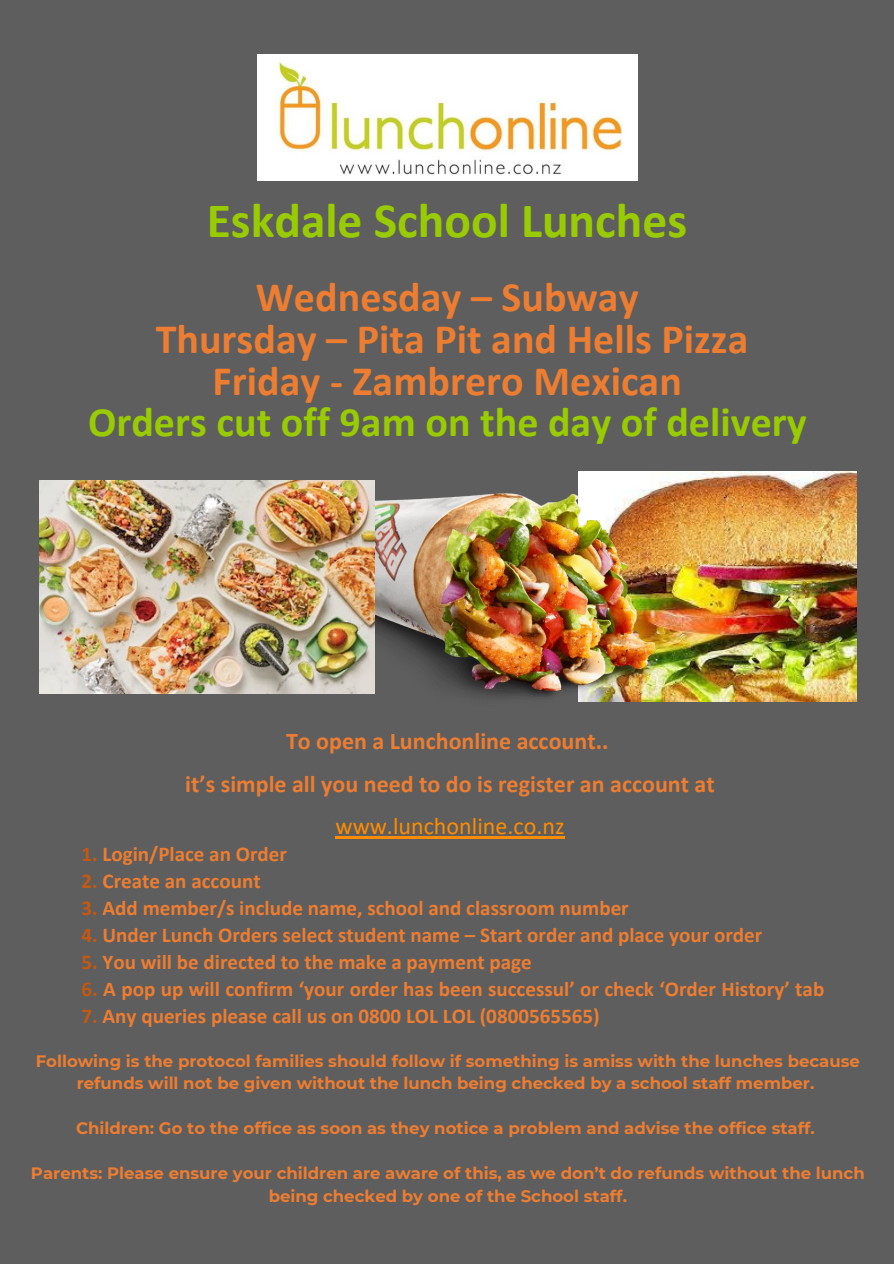
<style>
.page{position:relative;width:894px;height:1264px;background:#fff}
.page>*{position:absolute;margin:0;border:0;box-sizing:border-box;transform-origin:0 0}
.t1{font:700 49.5px "Calibri";color:#9c0}
.t2{font:700 42px "Calibri";color:#ed7d31}
.t3{font:700 42px "Calibri";color:#9c0}
.t4{font:700 24px/42.8px "Calibri";color:#ed7d31;text-align:center}
.t5{font:700 21px "Calibri";color:#ed7d31}
.t6{font:700 16.5px/22.5px "Montserrat";color:#ed7d31;text-align:center}
.s1{font-weight:400;color:#ff8c00}
.s2{color:#c45911}
</style>
<div class="page">
<div style="left:0;top:0;width:893px;height:1263px;background:#5e5e5e"></div>
<img style="left:257px;top:54px;width:380px;height:126px">
<img style="left:578px;top:472px;width:278px;height:229px">
<img style="left:257px;top:479px;width:418px;height:223px">
<img style="left:39px;top:480px;width:335px;height:213px">
<hr style="left:335px;top:836px;width:229px;height:2px;background:#ff8c00">
<p class="t1" style="left:207px;top:200px;width:481px">Eskdale School Lunches</p>
<p class="t2" style="left:256px;top:280px;width:384px">Wednesday – Subway</p>
<p class="t2" style="left:156px;top:321px;width:594px">Thursday – Pita Pit and Hells Pizza</p>
<p class="t2" style="left:212px;top:363px;width:470px">Friday - Zambrero Mexican</p>
<p class="t3" style="left:88px;top:405px;width:720px">Orders cut off 9am on the day of delivery</p>
<p class="t4" style="left:286px;top:721px;width:324px">To open a Lunchonline account..</p>
<p class="t4" style="left:185px;top:764px;width:530px">it’s simple all you need to do is register an account at <span class="s1">www.lunchonline.co.nz</span></p>
<p class="t5" style="left:81px;top:845px;width:207px"><span class="s2">1.</span> Login/Place an Order</p>
<p class="t5" style="left:81px;top:872px;width:181px"><span class="s2">2.</span> Create an account</p>
<p class="t5" style="left:81px;top:899px;width:548px"><span class="s2">3.</span> Add member/s include name, school and classroom number</p>
<p class="t5" style="left:81px;top:926px;width:682px"><span class="s2">4.</span> Under Lunch Orders select student name – Start order and place your order</p>
<p class="t5" style="left:81px;top:953px;width:451px"><span class="s2">5.</span> You will be directed to the make a payment page</p>
<p class="t5" style="left:81px;top:980px;width:744px"><span class="s2">6.</span> A pop up will confirm ‘your order has been successul’ or check ‘Order History’ tab</p>
<p class="t5" style="left:81px;top:1007px;width:519px"><span class="s2">7.</span> Any queries please call us on 0800 LOL LOL (0800565565)</p>
<p class="t6" style="left:36px;top:1049px;width:825px">Following is the protocol families should follow if something is amiss with the lunches because refunds will not be given without the lunch being checked by a school staff member.</p>
<p class="t6" style="left:76px;top:1116px;width:740px">Children: Go to the office as soon as they notice a problem and advise the office staff.</p>
<p class="t6" style="left:31px;top:1161px;width:835px">Parents: Please ensure your children are aware of this, as we don’t do refunds without the lunch being checked by one of the School staff.</p>
</div>
